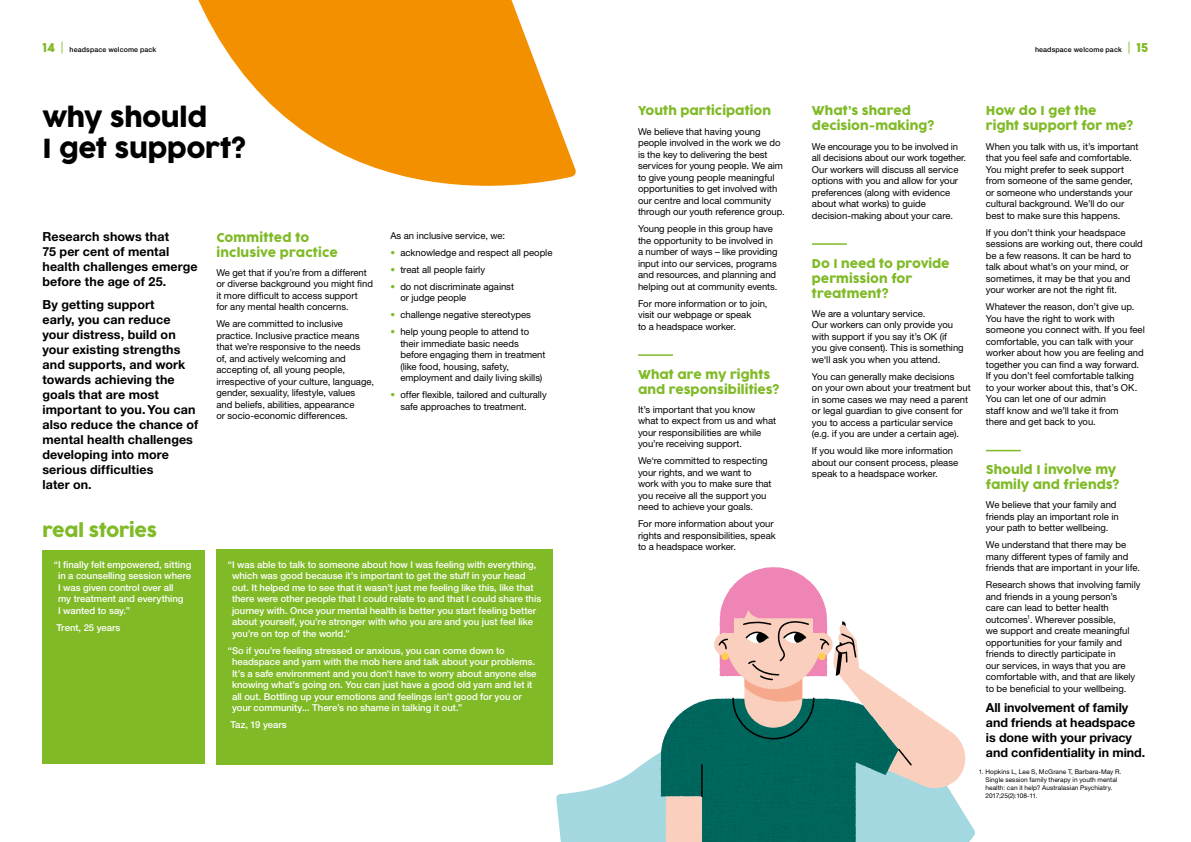
<style>
.page{position:relative;width:1191px;height:842px;background:#fff}
.page>*{position:absolute;margin:0;border:0;box-sizing:border-box;transform-origin:0 0}
.t1{font:26px/31px "Cocogoose Pro";letter-spacing:-.015em;color:#000}
.t2{font:18px "Cocogoose Pro";letter-spacing:-.015em;color:#80ba27}
.t3{font:700 12.5px/15px "Helvetica Neue LT Std";letter-spacing:.005em;color:#000}
.t4{font:12px/15px "Cocogoose Pro";color:#80ba27}
.t5{font:9.5px/11.5px "Helvetica Neue LT Std";letter-spacing:-.005em;color:#000}
.t6{font:500 9.5px/11.5px "Helvetica Neue LT Std";color:#fff}
.t7{font:500 7px "Helvetica Neue LT Std";letter-spacing:.02em;color:#000}
.t8{font:6.5px/8px "Helvetica Neue LT Std";letter-spacing:.01em;color:#000}
.s1{font-family:"Cocogoose Pro";font-weight:400;font-size:12px;color:#80ba27}
.s2{font-weight:400;font-size:12px;color:#80ba27}
.s3{color:#80ba27}
</style>
<div class="page">
<svg style="left:556px;top:752px;width:419px;height:90px;fill:#a4d8e0"></svg>
<div style="left:43px;top:550px;width:162px;height:213px;background:#80ba27"></div>
<div style="left:216px;top:550px;width:337px;height:215px;background:#80ba27"></div>
<hr style="left:638px;top:354px;width:35px;height:2px;background:#80ba27">
<hr style="left:812px;top:243px;width:35px;height:2px;background:#80ba27">
<hr style="left:986px;top:450px;width:34px;height:1px;background:#80ba27">
<svg style="left:660px;top:567px;width:305px;height:275px"></svg>
<div style="left:818px;top:653px;width:7px;height:7px;background:#ffd047;border-radius:50%"></div>
<div style="left:721px;top:653px;width:7px;height:7px;background:#ffd047;border-radius:50%"></div>
<svg style="left:198px;top:0;width:378px;height:186px;fill:#f39000"></svg>
<p class="t7" style="left:43px;top:45px;width:115px"><span class="s1">14</span> <span class="s2">|</span> headspace welcome pack</p>
<p class="t7" style="left:1035px;top:45px;width:115px">headspace welcome pack <span class="s2">|</span> <span class="s1">15</span></p>
<h1 class="t1" style="left:43px;top:103px;width:205px">why should<br>I get support?</h1>
<h3 class="t3" style="left:43px;top:228px;width:156px">Research shows that<br>75 per cent of mental health challenges emerge before the age of 25.</h3>
<p class="t3" style="left:43px;top:297px;width:157px">By getting support<br>early, you can reduce your distress, build on your existing strengths and supports, and work towards achieving the goals that are most important to you. You can also reduce the chance of mental health challenges developing into more serious difficulties<br>later on.</p>
<h2 class="t2" style="left:43px;top:518px;width:116px">real stories</h2>
<p class="t6" style="left:58px;top:558px;width:135px;text-indent:-4px">“I finally felt empowered, sitting in a counselling session where<br>I was given control over all<br>my treatment and everything<br>I wanted to say.”</p>
<p class="t6" style="left:56px;top:621px;width:66px">Trent, 25 years</p>
<p class="t4" style="left:216px;top:230px;width:123px">Committed to inclusive practice</p>
<p class="t5" style="left:216px;top:267px;width:158px">We get that if you’re from a different or diverse background you might find it more difficult to access support<br>for any mental health concerns.</p>
<p class="t5" style="left:216px;top:318px;width:159px">We are committed to inclusive practice. Inclusive practice means that we’re responsive to the needs<br>of, and actively welcoming and accepting of, all young people, irrespective of your culture, language, gender, sexuality, lifestyle, values<br>and beliefs, abilities, appearance<br>or socio-economic differences.</p>
<p class="t5" style="left:390px;top:229px;width:116px">As an inclusive service, we:</p>
<p class="t5" style="left:390px;top:246px;width:164px"><span class="s3">•</span> acknowledge and respect all people</p>
<p class="t5" style="left:390px;top:263px;width:96px"><span class="s3">•</span> treat all people fairly</p>
<p class="t5" style="left:400px;top:280px;width:115px;text-indent:-10px"><span class="s3">•</span> do not discriminate against or judge people</p>
<p class="t5" style="left:390px;top:309px;width:142px"><span class="s3">•</span> challenge negative stereotypes</p>
<p class="t5" style="left:400px;top:326px;width:147px;text-indent:-10px"><span class="s3">•</span> help young people to attend to their immediate basic needs before engaging them in treatment (like food, housing, safety, employment and daily living skills)</p>
<p class="t5" style="left:400px;top:389px;width:148px;text-indent:-10px"><span class="s3">•</span> offer flexible, tailored and culturally safe approaches to treatment.</p>
<p class="t6" style="left:232px;top:558px;width:311px;text-indent:-4px">“I was able to talk to someone about how I was feeling with everything, which was good because it’s important to get the stuff in your head out. It helped me to see that it wasn’t just me feeling like this, like that there were other people that I could relate to and that I could share this journey with. Once your mental health is better you start feeling better about yourself, you’re stronger with who you are and you just feel like you’re on top of the world.”</p>
<p class="t6" style="left:232px;top:644px;width:306px;text-indent:-4px">“So if you’re feeling stressed or anxious, you can come down to headspace and yarn with the mob here and talk about your problems.<br>It’s a safe environment and you don’t have to worry about anyone else knowing what’s going on. You can just have a good old yarn and let it all out. Bottling up your emotions and feelings isn’t good for you or your community... There’s no shame in talking it out.”</p>
<p class="t6" style="left:230px;top:719px;width:58px">Taz, 19 years</p>
<p class="t4" style="left:638px;top:104px;width:135px">Youth participation</p>
<p class="t5" style="left:638px;top:125px;width:148px">We believe that having young people involved in the work we do is the key to delivering the best services for young people. We aim to give young people meaningful opportunities to get involved with our centre and local community through our youth reference group.</p>
<p class="t5" style="left:638px;top:223px;width:141px">Young people in this group have the opportunity to be involved in a number of ways – like providing input into our services, programs and resources, and planning and helping out at community events.</p>
<p class="t5" style="left:638px;top:297px;width:131px">For more information or to join, visit our webpage or speak<br>to a headspace worker.</p>
<p class="t4" style="left:638px;top:367px;width:143px">What are my rights and responsibilities?</p>
<p class="t5" style="left:638px;top:403px;width:140px">It’s important that you know what to expect from us and what your responsibilities are while you’re receiving support.</p>
<p class="t5" style="left:638px;top:455px;width:135px">We‘re committed to respecting your rights, and we want to work with you to make sure that you receive all the support you need to achieve your goals.</p>
<p class="t5" style="left:638px;top:518px;width:139px">For more information about your rights and responsibilities, speak to a headspace worker.</p>
<p class="t4" style="left:812px;top:104px;width:124px">What’s shared decision-making?</p>
<p class="t5" style="left:812px;top:140px;width:156px">We encourage you to be involved in all decisions about our work together.<br>Our workers will discuss all service options with you and allow for your preferences (along with evidence about what works) to guide decision-making about your care.</p>
<p class="t4" style="left:812px;top:256px;width:139px">Do I need to provide permission for treatment?</p>
<p class="t5" style="left:812px;top:307px;width:153px">We are a voluntary service.<br>Our workers can only provide you with support if you say it’s OK (if you give consent). This is something we‘ll ask you when you attend.</p>
<p class="t5" style="left:812px;top:370px;width:160px">You can generally make decisions<br>on your own about your treatment but in some cases we may need a parent or legal guardian to give consent for you to access a particular service (e.g. if you are under a certain age).</p>
<p class="t5" style="left:812px;top:445px;width:148px">If you would like more information about our consent process, please speak to a headspace worker.</p>
<p class="t4" style="left:986px;top:104px;width:149px">How do I get the<br>right support for me?</p>
<p class="t5" style="left:986px;top:140px;width:154px">When you talk with us, it’s important that you feel safe and comfortable.<br>You might prefer to seek support from someone of the same gender, or someone who understands your cultural background. We’ll do our best to make sure this happens.</p>
<p class="t5" style="left:986px;top:226px;width:159px">If you don’t think your headspace sessions are working out, there could be a few reasons. It can be hard to talk about what’s on your mind, or sometimes, it may be that you and your worker are not the right fit.</p>
<p class="t5" style="left:986px;top:301px;width:160px">Whatever the reason, don’t give up.<br>You have the right to work with someone you connect with. If you feel comfortable, you can talk with your worker about how you are feeling and together you can find a way forward.<br>If you don’t feel comfortable talking<br>to your worker about this, that’s OK.<br>You can let one of our admin<br>staff know and we’ll take it from<br>there and get back to you.</p>
<p class="t4" style="left:986px;top:462px;width:135px">Should I involve my family and friends?</p>
<p class="t5" style="left:986px;top:499px;width:134px">We believe that your family and friends play an important role in your path to better wellbeing.</p>
<p class="t5" style="left:986px;top:539px;width:156px">We understand that there may be many different types of family and friends that are important in your life.</p>
<p class="t5" style="left:986px;top:579px;width:156px">Research shows that involving family and friends in a young person’s<br>care can lead to better health outcomes<sup>1</sup>. Wherever possible,<br>we support and create meaningful opportunities for your family and friends to directly participate in<br>our services, in ways that you are comfortable with, and that are likely to be beneficial to your wellbeing.</p>
<h3 class="t3" style="left:986px;top:700px;width:161px">All involvement of family and friends at headspace is done with your privacy and confidentiality in mind.</h3>
<p class="t8" style="left:985px;top:767px;width:138px;text-indent:-7px">1. Hopkins L, Lee S, McGrane T, Barbara-May R.<br>Single session family therapy in youth mental health: can it help? Australasian Psychiatry.<br>2017;25(2):108-11.</p>
</div>
